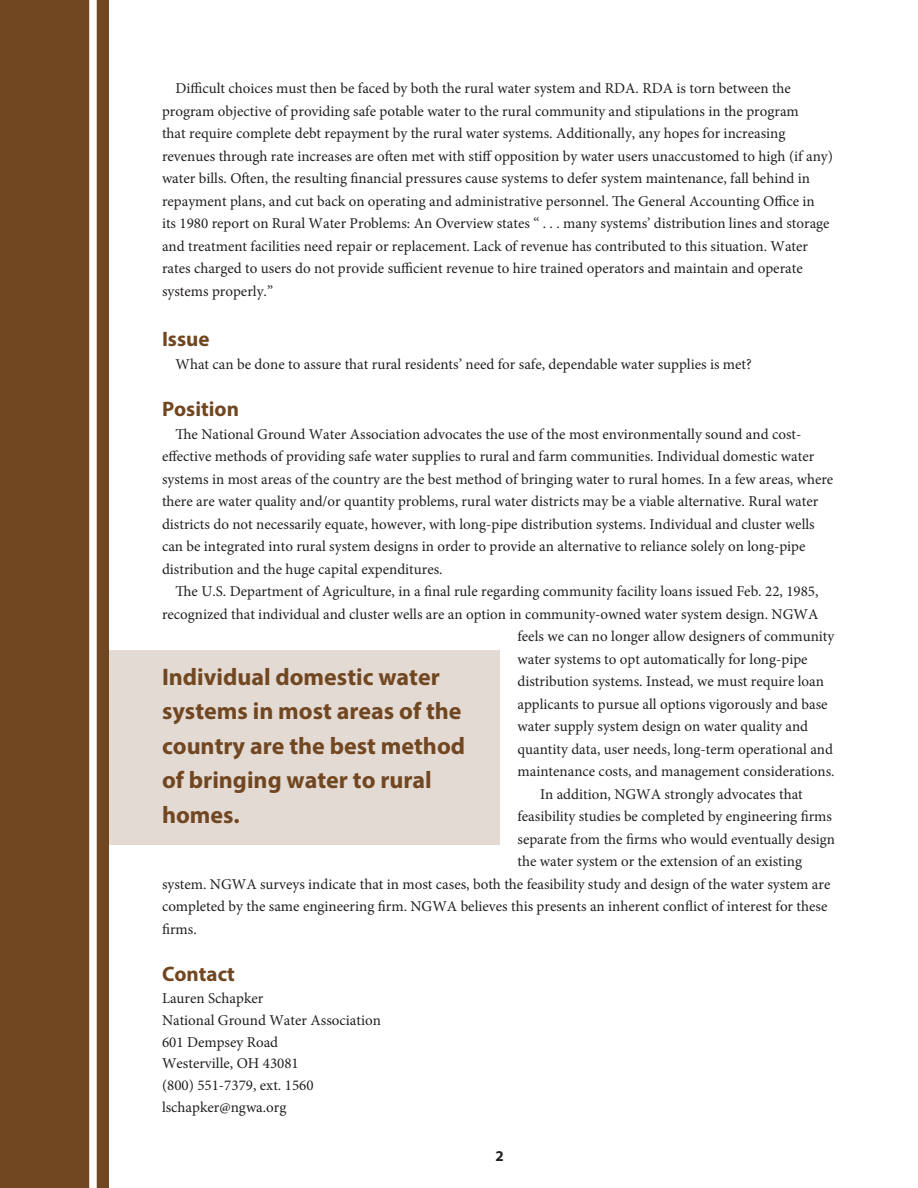
<style>
.page{position:relative;width:918px;height:1188px;background:#fff}
.page>*{position:absolute;margin:0;border:0;box-sizing:border-box;transform-origin:0 0}
.t1{font:700 24px/34.5px "Myriad Pro";color:#714722}
.t2{font:700 21px "Myriad Pro";color:#714722}
.t3{font:15px/22.5px "Minion Pro";color:#231f20}
.t4{font:700 15px "Myriad Pro";color:#231f20}
</style>
<div class="page">
<div style="left:0;top:0;width:108px;height:1188px;background:#714722"></div>
<div style="left:89px;top:0;width:8px;height:1188px;background:#fff"></div>
<div style="left:106px;top:650px;width:394px;height:194px;background:#e3dad3"></div>
<p class="t3" style="left:162px;top:77px;width:672px;text-indent:14px">Difficult choices must then be faced by both the rural water system and RDA. RDA is torn between the program objective of providing safe potable water to the rural community and stipulations in the program<br>that require complete debt repayment by the rural water systems. Additionally, any hopes for increasing revenues through rate increases are often met with stiff opposition by water users unaccustomed to high (if any) water bills. Often, the resulting financial pressures cause systems to defer system maintenance, fall behind in repayment plans, and cut back on operating and administrative personnel. The General Accounting Office in<br>its 1980 report on Rural Water Problems: An Overview states “ . . . many systems’ distribution lines and storage and treatment facilities need repair or replacement. Lack of revenue has contributed to this situation. Water rates charged to users do not provide sufficient revenue to hire trained operators and maintain and operate systems properly.”</p>
<p class="t2" style="left:162px;top:325px;width:49px">Issue</p>
<p class="t3" style="left:176px;top:353px;width:578px">What can be done to assure that rural residents’ need for safe, dependable water supplies is met?</p>
<p class="t2" style="left:162px;top:395px;width:79px">Position</p>
<p class="t3" style="left:162px;top:423px;width:673px;text-indent:14px">The National Ground Water Association advocates the use of the most environmentally sound and cost&shy;effective methods of providing safe water supplies to rural and farm communities. Individual domestic water systems in most areas of the country are the best method of bringing water to rural homes. In a few areas, where there are water quality and/or quantity problems, rural water districts may be a viable alternative. Rural water districts do not necessarily equate, however, with long-pipe distribution systems. Individual and cluster wells can be integrated into rural system designs in order to provide an alternative to reliance solely on long-pipe distribution and the huge capital expenditures.</p>
<p class="t3" style="left:176px;top:580px;width:645px">The U.S. Department of Agriculture, in a final rule regarding community facility loans issued Feb. 22, 1985,</p>
<p class="t3" style="left:162px;top:603px;width:658px">recognized that individual and cluster wells are an option in community-owned water system design. NGWA</p>
<p class="t3" style="left:518px;top:625px;width:318px">feels we can no longer allow designers of community</p>
<p class="t3" style="left:518px;top:648px;width:292px">water systems to opt automatically for long-pipe</p>
<p class="t3" style="left:518px;top:670px;width:308px">distribution systems. Instead, we must require loan</p>
<p class="t3" style="left:518px;top:693px;width:312px">applicants to pursue all options vigorously and base</p>
<p class="t3" style="left:518px;top:715px;width:292px">water supply system design on water quality and</p>
<p class="t3" style="left:518px;top:738px;width:317px">quantity data, user needs, long-term operational and</p>
<p class="t3" style="left:518px;top:760px;width:319px">maintenance costs, and management considerations.</p>
<p class="t3" style="left:540px;top:783px;width:264px">In addition, NGWA strongly advocates that</p>
<p class="t3" style="left:518px;top:805px;width:316px">feasibility studies be completed by engineering firms</p>
<p class="t3" style="left:518px;top:828px;width:319px">separate from the firms who would eventually design</p>
<p class="t3" style="left:518px;top:850px;width:286px">the water system or the extension of an existing</p>
<p class="t3" style="left:162px;top:873px;width:670px">system. NGWA surveys indicate that in most cases, both the feasibility study and design of the water system are</p>
<p class="t3" style="left:162px;top:895px;width:667px">completed by the same engineering firm. NGWA believes this presents an inherent conflict of interest for these</p>
<p class="t3" style="left:162px;top:918px;width:36px">firms.</p>
<p class="t2" style="left:162px;top:961px;width:74px">Contact</p>
<p class="t3" style="left:162px;top:987px;width:103px">Lauren Schapker</p>
<p class="t3" style="left:162px;top:1009px;width:220px">National Ground Water Association</p>
<p class="t3" style="left:162px;top:1031px;width:118px">601 Dempsey Road</p>
<p class="t3" style="left:162px;top:1052px;width:138px">Westerville, OH 43081</p>
<p class="t3" style="left:162px;top:1074px;width:153px">(800) 551-7379, ext. 1560</p>
<p class="t3" style="left:162px;top:1096px;width:126px">lschapker@ngwa.org</p>
<p class="t1" style="left:162px;top:659px;width:305px">Individual domestic water systems in most areas of the country are the best method of bringing water to rural homes.</p>
<p class="t4" style="left:495px;top:1146px;width:10px">2</p>
</div>
